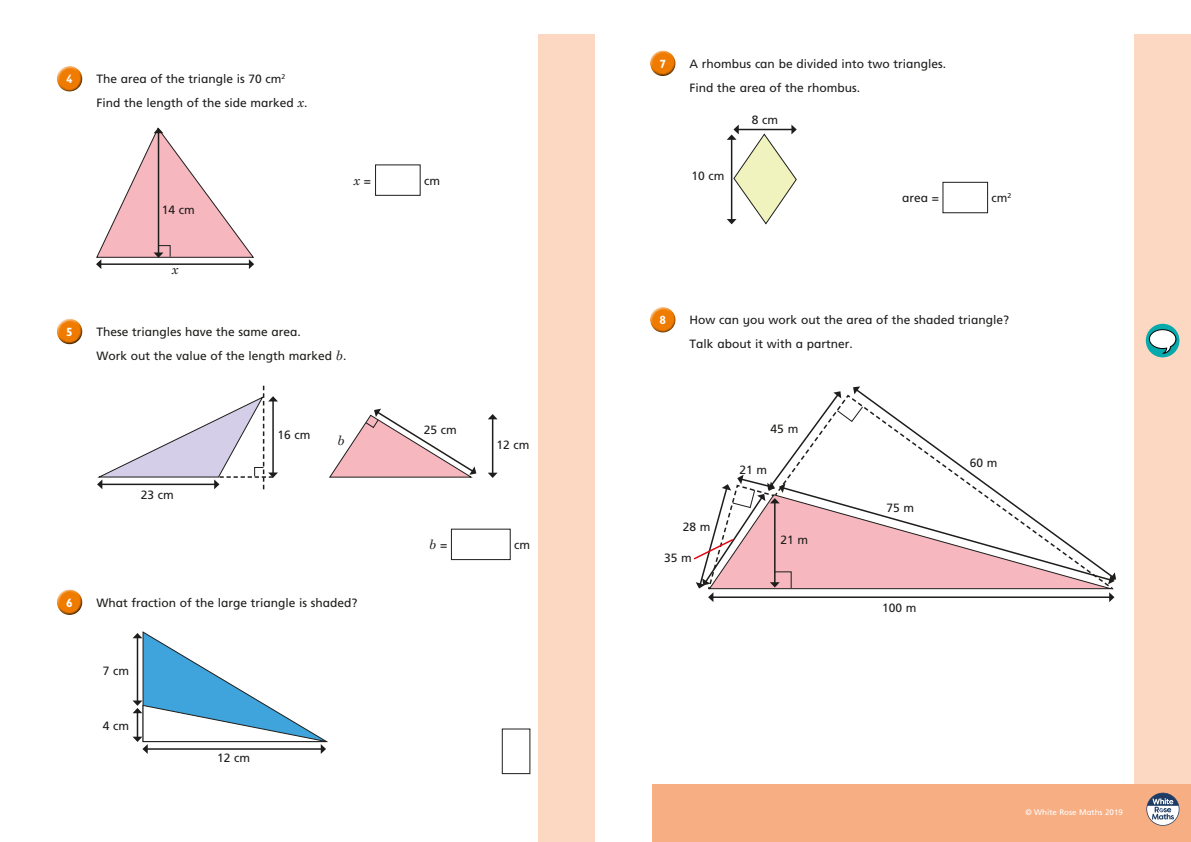
<style>
.page{position:relative;width:1191px;height:842px;background:#fff}
.page>*{position:absolute;margin:0;border:0;box-sizing:border-box;transform-origin:0 0}
.t1{font:italic 13px "Century Schoolbook";color:#1d1d1b}
.t2{font:12px/23.7px "Frutiger Inf";color:#1d1d1b}
.t3{font:700 12px "Gill Infant";color:#fff}
.t4{font:8px "Frutiger Inf";color:#fff}
.s1{font-family:"Century Schoolbook";font-style:italic;font-size:13px}
.s2{font-family:"Frutiger Inf";font-style:normal;font-size:12px}
</style>
<div class="page">
<div style="left:539px;top:34px;width:99px;height:808px;background:#fcd8c2"></div>
<div style="left:595px;top:0;width:48px;height:842px;background:#fff"></div>
<div style="left:1134px;top:34px;width:57px;height:808px;background:#fcd8c2"></div>
<div style="left:57px;top:65px;width:26px;height:21px;background:#fff;opacity:.75"></div>
<div style="left:57px;top:70px;width:27px;height:22px;background:#1d1d1b;opacity:.75"></div>
<div style="left:57px;top:318px;width:26px;height:21px;background:#fff;opacity:.75"></div>
<div style="left:57px;top:323px;width:27px;height:22px;background:#1d1d1b;opacity:.75"></div>
<div style="left:451px;top:529px;width:59px;height:31px;border:1px solid #1d1d1b"></div>
<div style="left:57px;top:589px;width:26px;height:20px;background:#fff;opacity:.75"></div>
<div style="left:57px;top:593px;width:27px;height:23px;background:#1d1d1b;opacity:.75"></div>
<div style="left:502px;top:729px;width:28px;height:45px;border:1px solid #1d1d1b"></div>
<div style="left:652px;top:785px;width:539px;height:57px;background:#f7ae83"></div>
<svg style="left:1146px;top:793px;width:33px;height:33px"></svg>
<div style="left:650px;top:50px;width:26px;height:21px;background:#fff;opacity:.75"></div>
<div style="left:650px;top:54px;width:27px;height:23px;background:#1d1d1b;opacity:.75"></div>
<div style="left:942px;top:182px;width:46px;height:31px;border:1px solid #1d1d1b"></div>
<div style="left:650px;top:306px;width:26px;height:21px;background:#fff;opacity:.75"></div>
<div style="left:650px;top:311px;width:27px;height:22px;background:#1d1d1b;opacity:.75"></div>
<div style="left:1145px;top:324px;width:34px;height:33px;background:#06aaad;border-radius:50%"></div>
<svg style="left:1149px;top:329px;width:27px;height:25px"></svg>
<div style="left:375px;top:165px;width:45px;height:31px;border:1px solid #1d1d1b"></div>
<svg style="left:727px;top:125px;width:70px;height:100px"></svg>
<hr style="left:492px;top:418px;width:1px;height:56px;background:#1d1d1b">
<svg style="left:488px;top:414px;width:9px;height:5px"></svg>
<svg style="left:488px;top:473px;width:9px;height:5px"></svg>
<svg style="left:97px;top:386px;width:181px;height:103px"></svg>
<svg style="left:329px;top:409px;width:147px;height:69px"></svg>
<svg style="left:693px;top:386px;width:423px;height:216px"></svg>
<svg style="left:96px;top:127px;width:158px;height:142px"></svg>
<svg style="left:133px;top:631px;width:195px;height:123px"></svg>
<p class="t3" style="left:66px;top:72px;width:8px">4</p>
<p class="t2" style="left:96px;top:67px;width:212px">The area of the triangle is 70 cm<sup>2<br></sup>Find the length of the side marked <span class="s1">x</span>.</p>
<p class="t2" style="left:162px;top:198px;width:35px">14 cm</p>
<p class="t1" style="left:353px;top:172px;width:19px">x <span class="s2">=</span></p>
<p class="t2" style="left:424px;top:169px;width:17px">cm</p>
<p class="t1" style="left:172px;top:261px;width:8px">x</p>
<p class="t3" style="left:66px;top:325px;width:8px">5</p>
<p class="t2" style="left:96px;top:320px;width:251px">These triangles have the same area.<br>Work out the value of the length marked <span class="s1">b</span>.</p>
<p class="t2" style="left:141px;top:482px;width:35px">23 cm</p>
<p class="t2" style="left:277px;top:423px;width:35px">16 cm</p>
<p class="t1" style="left:337px;top:432px;width:9px">b</p>
<p class="t2" style="left:424px;top:418px;width:35px">25 cm</p>
<p class="t2" style="left:496px;top:432px;width:35px">12 cm</p>
<p class="t1" style="left:429px;top:537px;width:20px">b <span class="s2">=</span></p>
<p class="t2" style="left:514px;top:533px;width:17px">cm</p>
<p class="t3" style="left:66px;top:595px;width:8px">6</p>
<p class="t2" style="left:96px;top:591px;width:263px">What fraction of the large triangle is shaded?</p>
<p class="t2" style="left:103px;top:659px;width:28px">7 cm</p>
<p class="t2" style="left:103px;top:714px;width:28px">4 cm</p>
<p class="t2" style="left:217px;top:746px;width:35px">12 cm</p>
<p class="t3" style="left:659px;top:57px;width:8px">7</p>
<p class="t2" style="left:689px;top:52px;width:258px">A rhombus can be divided into two triangles.<br>Find the area of the rhombus.</p>
<p class="t2" style="left:691px;top:164px;width:35px">10 cm</p>
<p class="t2" style="left:752px;top:108px;width:28px">8 cm</p>
<p class="t2" style="left:902px;top:186px;width:38px">area =</p>
<p class="t2" style="left:991px;top:186px;width:21px">cm<sup>2</sup></p>
<p class="t3" style="left:659px;top:313px;width:8px">8</p>
<p class="t2" style="left:689px;top:308px;width:321px">How can you work out the area of the shaded triangle?<br>Talk about it with a partner.</p>
<p class="t2" style="left:682px;top:515px;width:29px">28 m</p>
<p class="t2" style="left:664px;top:546px;width:29px">35 m</p>
<p class="t2" style="left:770px;top:417px;width:29px">45 m</p>
<p class="t2" style="left:739px;top:457px;width:29px">21 m</p>
<p class="t2" style="left:780px;top:528px;width:29px">21 m</p>
<p class="t2" style="left:886px;top:496px;width:29px">75 m</p>
<p class="t2" style="left:882px;top:596px;width:36px">100 m</p>
<p class="t2" style="left:970px;top:451px;width:29px">60 m</p>
<p class="t4" style="left:1025px;top:808px;width:99px">© White Rose Maths 2019</p>
</div>
